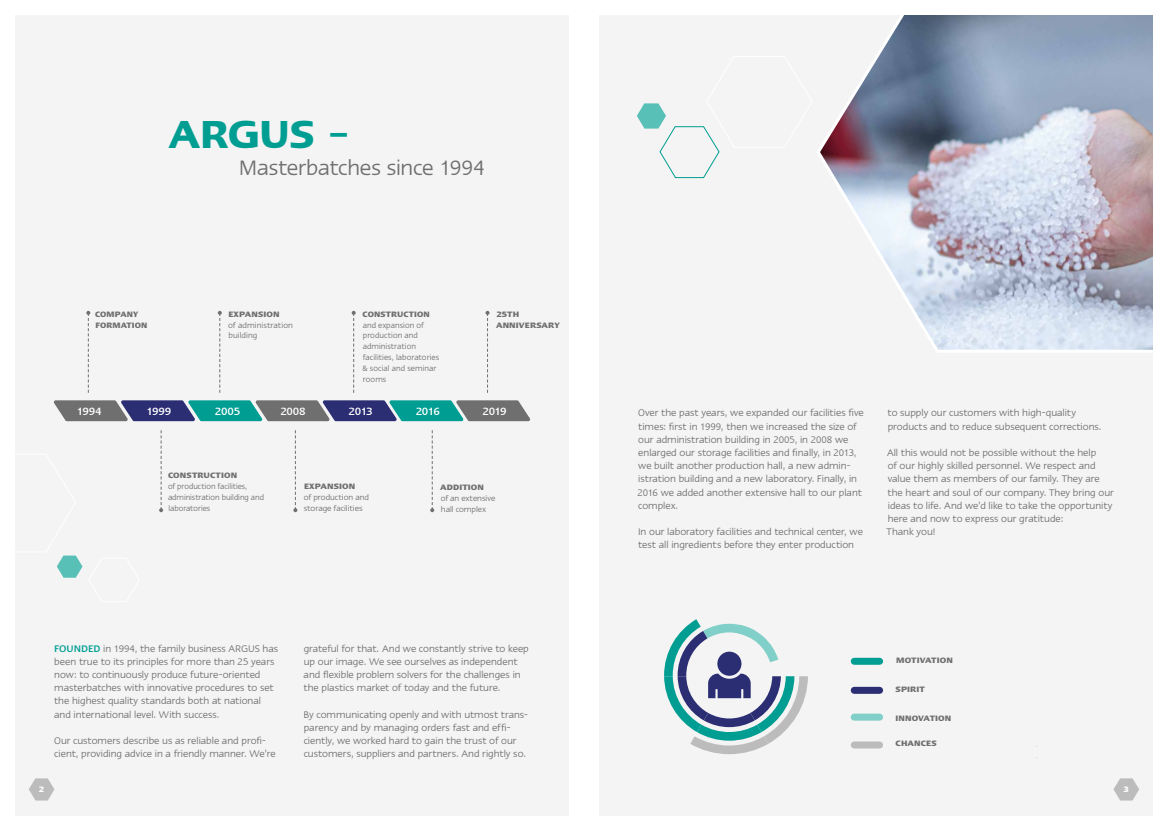
<style>
.page{position:relative;width:1168px;height:831px;background:#f4f4f4}
.page>*{position:absolute;margin:0;border:0;box-sizing:border-box;transform-origin:0 0}
.t1{font:600 45px "Linotype Ergo";letter-spacing:-.02em;color:#009e92}
.t2{font:24px "Linotype Ergo";letter-spacing:-.01em;color:#706f6f}
.t3{font:500 12.2px "Linotype Ergo";letter-spacing:-.025em;color:#fff}
.t4{font:11px/13.2px "Linotype Ergo";color:#706f6f}
.t5{font:9px/10.8px "Linotype Ergo";color:#706f6f}
.t6{font:700 9px/10.8px "Linotype Ergo";letter-spacing:.01em;color:#706f6f}
.t7{font:9px/10.8px "Linotype Ergo";color:#706f6f;scale:.96 1}
.t8{font:700 9px/10.8px "Linotype Ergo";letter-spacing:.01em;color:#706f6f;scale:.96 1}
.t9{font:700 9px "Linotype Ergo";color:#fff}
.s1{font-weight:500;color:#009e92}
</style>
<div class="page">
<svg style="left:815px;top:14px;width:339px;height:341px"></svg>
<div style="left:0;top:0;width:14px;height:831px;background:#fff"></div>
<div style="left:1154px;top:0;width:14px;height:831px;background:#fff"></div>
<div style="left:570px;top:0;width:14px;height:831px;background:#fff"></div>
<div style="left:584px;top:0;width:14px;height:831px;background:#fff"></div>
<div style="left:0;top:0;width:1168px;height:14px;background:#fff"></div>
<div style="left:0;top:816px;width:1168px;height:15px;background:#fff"></div>
<svg style="left:637px;top:103px;width:83px;height:75px"></svg>
<svg style="left:14px;top:453px;width:69px;height:149px"></svg>
<svg style="left:29px;top:778px;width:25px;height:22px"></svg>
<svg style="left:1113px;top:778px;width:26px;height:22px"></svg>
<div style="left:854px;top:657px;width:26px;height:7px;background:#009e92"></div>
<div style="left:854px;top:686px;width:26px;height:7px;background:#2c2e73"></div>
<div style="left:854px;top:713px;width:26px;height:7px;background:#80cfc8"></div>
<div style="left:854px;top:741px;width:26px;height:7px;background:#bcbcbc"></div>
<svg style="left:664px;top:619px;width:144px;height:135px"></svg>
<svg style="left:86px;top:311px;width:4px;height:82px"></svg>
<svg style="left:218px;top:311px;width:4px;height:82px"></svg>
<svg style="left:352px;top:311px;width:4px;height:82px"></svg>
<svg style="left:485px;top:311px;width:4px;height:82px"></svg>
<svg style="left:293px;top:430px;width:4px;height:82px"></svg>
<svg style="left:430px;top:430px;width:4px;height:82px"></svg>
<svg style="left:159px;top:430px;width:4px;height:82px"></svg>
<svg style="left:54px;top:400px;width:477px;height:21px;background:#4d7685"></svg>
<h1 class="t1" style="left:169px;top:110px;width:183px">ARGUS –</h1>
<h2 class="t2" style="left:239px;top:155px;width:247px">Masterbatches since 1994</h2>
<p class="t8" style="left:95px;top:308px;width:56px">COMPANY<br>FORMATION</p>
<p class="t6" style="left:228px;top:308px;width:53px">EXPANSION</p>
<p class="t5" style="left:228px;top:319px;width:66px">of administration building</p>
<p class="t6" style="left:363px;top:308px;width:69px">CONSTRUCTION</p>
<p class="t5" style="left:362px;top:319px;width:78px">and expansion of production and administration facilities, laboratories &amp; social and seminar rooms</p>
<p class="t6" style="left:496px;top:308px;width:65px">25TH<br>ANNIVERSARY</p>
<p class="t3" style="left:77px;top:405px;width:26px">1994</p>
<p class="t3" style="left:146px;top:405px;width:26px">1999</p>
<p class="t3" style="left:215px;top:405px;width:27px">2005</p>
<p class="t3" style="left:280px;top:405px;width:27px">2008</p>
<p class="t3" style="left:349px;top:405px;width:26px">2013</p>
<p class="t3" style="left:416px;top:405px;width:26px">2016</p>
<p class="t3" style="left:482px;top:405px;width:26px">2019</p>
<p class="t6" style="left:168px;top:470px;width:71px">CONSTRUCTION</p>
<p class="t7" style="left:168px;top:481px;width:101px">of production facilities, administration building and laboratories</p>
<p class="t6" style="left:304px;top:481px;width:53px">EXPANSION</p>
<p class="t5" style="left:304px;top:491px;width:67px">of production and storage facilities</p>
<p class="t6" style="left:440px;top:482px;width:45px">ADDITION</p>
<p class="t5" style="left:441px;top:492px;width:56px">of an extensive hall complex</p>
<p class="t4" style="left:54px;top:641px;width:225px"><span class="s1">FOUNDED</span> in 1994, the family business ARGUS has been true to its principles for more than 25 years now: to continuously produce future-oriented masterbatches with innovative procedures to set the highest quality standards both at national and international level. With success.</p>
<p class="t4" style="left:54px;top:734px;width:223px">Our customers describe us as reliable and profi&shy;cient, providing advice in a friendly manner. We’re</p>
<p class="t4" style="left:304px;top:641px;width:227px">grateful for that. And we constantly strive to keep up our image. We see ourselves as independent and flexible problem solvers for the challenges in the plastics market of today and the future.</p>
<p class="t4" style="left:304px;top:707px;width:226px">By communicating openly and with utmost trans&shy;parency and by managing orders fast and effi&shy;ciently, we worked hard to gain the trust of our customers, suppliers and partners. And rightly so.</p>
<p class="t4" style="left:637px;top:406px;width:228px">Over the past years, we expanded our facilities five times: first in 1999, then we increased the size of our administration building in 2005, in 2008 we enlarged our storage facilities and finally, in 2013, we built another production hall, a new admin&shy;istration building and a new laboratory. Finally, in 2016 we added another extensive hall to our plant complex.</p>
<p class="t4" style="left:638px;top:525px;width:226px">In our laboratory facilities and technical center, we test all ingredients before they enter production</p>
<p class="t4" style="left:888px;top:406px;width:216px">to supply our customers with high-quality products and to reduce subsequent corrections.</p>
<p class="t4" style="left:887px;top:446px;width:229px">All this would not be possible without the help<br>of our highly skilled personnel. We respect and value them as members of our family. They are the heart and soul of our company. They bring our ideas to life. And we’d like to take the opportunity here and now to express our gratitude:<br>Thank you!</p>
<p class="t6" style="left:896px;top:655px;width:58px">MOTIVATION</p>
<p class="t6" style="left:896px;top:683px;width:31px">SPIRIT</p>
<p class="t6" style="left:896px;top:712px;width:57px">INNOVATION</p>
<p class="t6" style="left:896px;top:738px;width:43px">CHANCES</p>
<p class="t9" style="left:39px;top:784px;width:7px">2</p>
<p class="t9" style="left:1124px;top:784px;width:7px">3</p>
</div>
